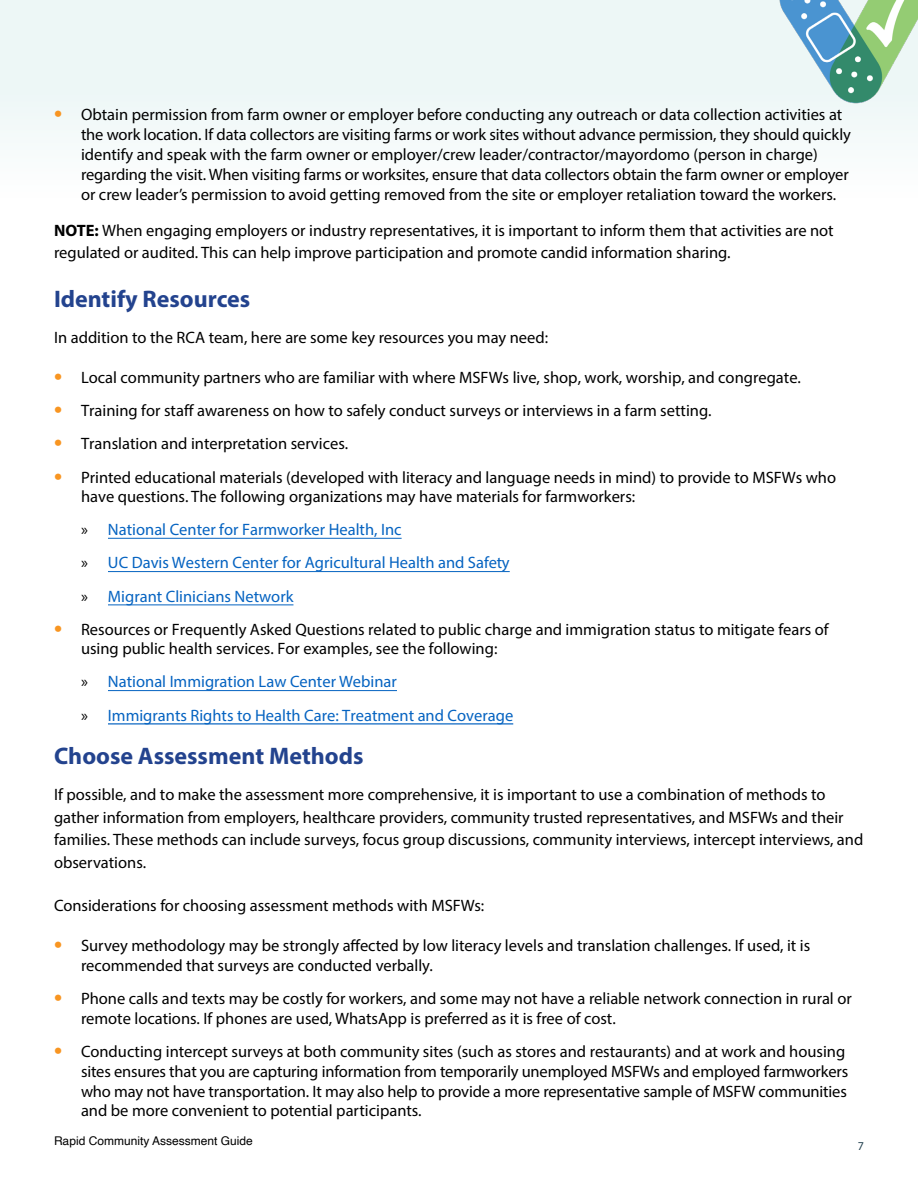
<style>
.page{position:relative;width:918px;height:1188px;background:#fff}
.page>*{position:absolute;margin:0;border:0;box-sizing:border-box;transform-origin:0 0}
.t1{font:700 24px "Myriad Pro";color:#23438e}
.p_list{font:16.5px/19.8px "Myriad Pro";color:#000}
.p_sub_list{font:16.5px/19px "Myriad Pro";color:#000}
.p_sub_list-2{font:16.5px/33.3px "Myriad Pro";color:#0563c1}
.t2{font:12px "Helvetica";color:#000}
.t3{font:12px "Myriad Pro";color:#22404e}
.s1{font-weight:700;font-size:24px;color:#f89521}
.s2{font-weight:700}
.s3{color:#000}
</style>
<div class="page">
<div style="left:0;top:0;width:918px;height:137px;background:#edf7f6"></div>
<img style="left:775px;top:0;width:143px;height:107px">
<hr style="left:108px;top:538px;width:294px;height:1px;background:#0563c1">
<hr style="left:108px;top:571px;width:402px;height:1px;background:#0563c1">
<hr style="left:108px;top:604px;width:185px;height:1px;background:#0563c1">
<hr style="left:108px;top:690px;width:289px;height:1px;background:#0563c1">
<hr style="left:108px;top:724px;width:405px;height:1px;background:#0563c1">
<p class="p_list" style="left:81px;top:105px;width:771px;text-indent:-27px"><span class="s1">•</span> Obtain permission from farm owner or employer before conducting any outreach or data collection activities at the work location. If data collectors are visiting farms or work sites without advance permission, they should quickly identify and speak with the farm owner or employer/crew leader/contractor/mayordomo (person in charge) regarding the visit. When visiting farms or worksites, ensure that data collectors obtain the farm owner or employer or crew leader’s permission to avoid getting removed from the site or employer retaliation toward the workers.</p>
<p class="p_list" style="left:54px;top:219px;width:781px;line-height:22.5px"><span class="s2">NOTE:</span> When engaging employers or industry representatives, it is important to inform them that activities are not regulated or audited. This can help improve participation and promote candid information sharing.</p>
<h3 class="t1" style="left:54px;top:283px;width:198px">Identify Resources</h3>
<p class="p_list" style="left:54px;top:327px;width:496px">In addition to the RCA team, here are some key resources you may need:</p>
<p class="p_sub_list" style="left:54px;top:368px;width:749px"><span class="s1">•</span> Local community partners who are familiar with where MSFWs live, shop, work, worship, and congregate.</p>
<p class="p_sub_list" style="left:54px;top:401px;width:659px"><span class="s1">•</span> Training for staff awareness on how to safely conduct surveys or interviews in a farm setting.</p>
<p class="p_sub_list" style="left:54px;top:434px;width:296px"><span class="s1">•</span> Translation and interpretation services.</p>
<p class="p_sub_list" style="left:81px;top:467px;width:757px;text-indent:-27px"><span class="s1">•</span> Printed educational materials (developed with literacy and language needs in mind) to provide to MSFWs who have questions. The following organizations may have materials for farmworkers:</p>
<p class="p_sub_list-2" style="left:81px;top:513px;width:430px"><span class="s3">»</span> National Center for Farmworker Health, Inc<br><span class="s3">»</span> UC Davis Western Center for Agricultural Health and Safety <span class="s3">»</span> Migrant Clinicians Network</p>
<p class="p_sub_list" style="left:81px;top:620px;width:749px;text-indent:-27px"><span class="s1">•</span> Resources or Frequently Asked Questions related to public charge and immigration status to mitigate fears of using public health services. For examples, see the following:</p>
<p class="p_sub_list-2" style="left:81px;top:665px;width:434px"><span class="s3">»</span> National Immigration Law Center Webinar<br><span class="s3">»</span> Immigrants Rights to Health Care: Treatment and Coverage</p>
<p class="t1" style="left:54px;top:741px;width:311px">Choose Assessment Methods</p>
<p class="p_list" style="left:54px;top:783px;width:811px;line-height:22.5px">If possible, and to make the assessment more comprehensive, it is important to use a combination of methods to gather information from employers, healthcare providers, community trusted representatives, and MSFWs and their families. These methods can include surveys, focus group discussions, community interviews, intercept interviews, and observations.</p>
<p class="p_list" style="left:54px;top:895px;width:432px">Considerations for choosing assessment methods with MSFWs:</p>
<p class="p_list" style="left:81px;top:935px;width:731px;text-indent:-27px"><span class="s1">•</span> Survey methodology may be strongly affected by low literacy levels and translation challenges. If used, it is recommended that surveys are conducted verbally.</p>
<p class="p_list" style="left:81px;top:988px;width:772px;text-indent:-27px"><span class="s1">•</span> Phone calls and texts may be costly for workers, and some may not have a reliable network connection in rural or remote locations. If phones are used, WhatsApp is preferred as it is free of cost.</p>
<p class="p_list" style="left:81px;top:1041px;width:769px;text-indent:-27px"><span class="s1">•</span> Conducting intercept surveys at both community sites (such as stores and restaurants) and at work and housing sites ensures that you are capturing information from temporarily unemployed MSFWs and employed farmworkers who may not have transportation. It may also help to provide a more representative sample of MSFW communities and be more convenient to potential participants.</p>
<p class="t2" style="left:54px;top:1131px;width:200px">Rapid Community Assessment Guide</p>
<p class="t3" style="left:858px;top:1138px;width:8px">7</p>
</div>
